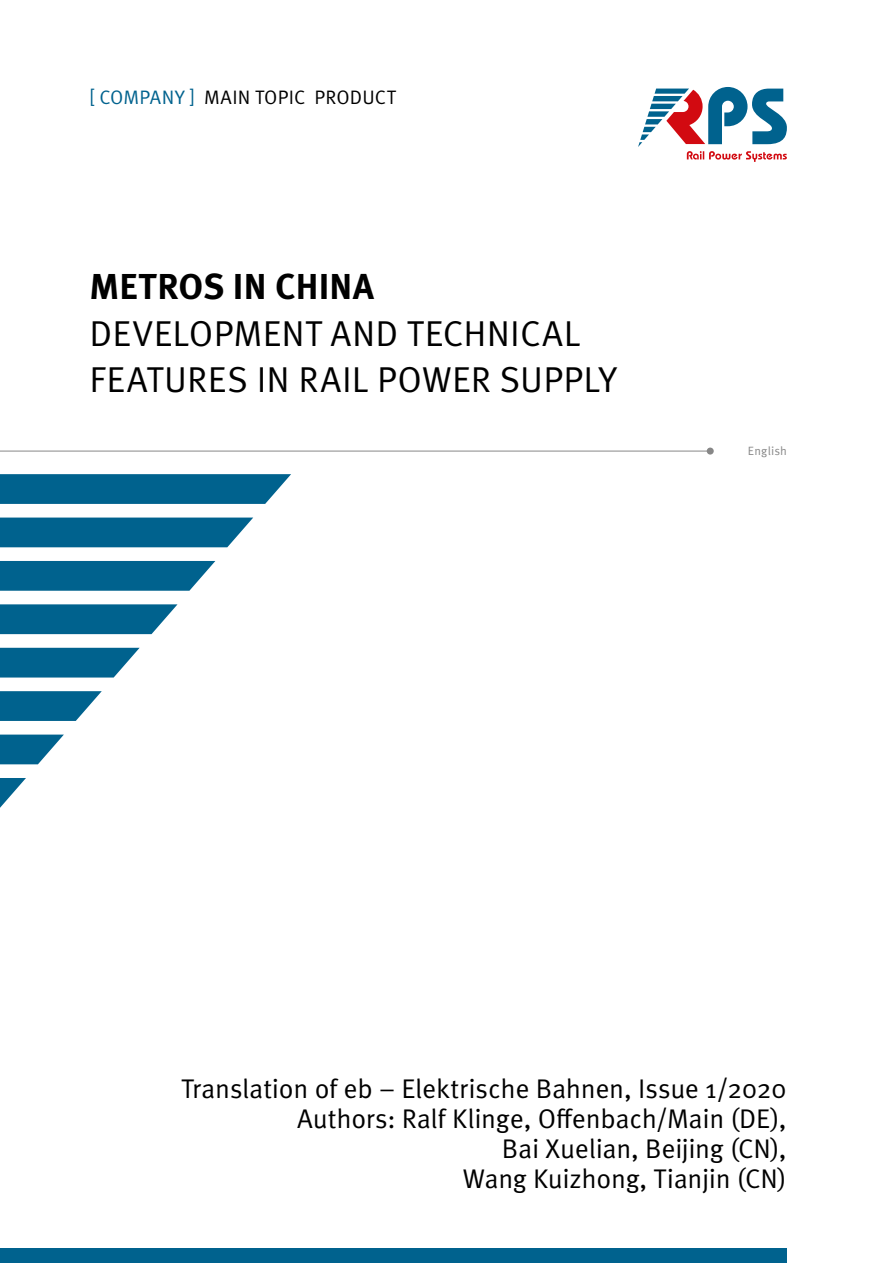
<style>
.page{position:relative;width:893px;height:1263px;background:#fff}
.page>*{position:absolute;margin:0;border:0;box-sizing:border-box;transform-origin:0 0}
.Head_Titel{font:36px/46.5px "Meta Pro";letter-spacing:.005em;color:#000}
.Head_Titel-2{font:700 36px "Meta Pro";letter-spacing:.005em;color:#000}
.Titel_Thema_18_pt{font:27px "Meta Pro";letter-spacing:-.01em;color:#000}
.t1{font:19.5px "Meta Pro";letter-spacing:.01em;color:#000}
.t2{font:12px "Meta Pro";letter-spacing:.01em;color:#878787}
.s1{color:#00628e}
</style>
<div class="page">
<svg style="left:638px;top:87px;width:149px;height:75px"></svg>
<div style="left:0;top:1248px;width:787px;height:15px;background:#00628e"></div>
<svg style="left:0;top:474px;width:291px;height:334px"></svg>
<hr style="left:0;top:451px;width:710px;height:1px;background:#878787">
<div style="left:707px;top:448px;width:7px;height:7px;background:#878787;border-radius:50%"></div>
<p class="t1" style="left:89px;top:85px;width:308px"><span class="s1">[ COMPANY ]</span> MAIN TOPIC PRODUCT</p>
<p class="Head_Titel-2" style="left:89px;top:264px;width:286px">METROS IN CHINA</p>
<p class="Head_Titel" style="left:89px;top:311px;width:529px">DEVELOPMENT AND TECHNICAL<br>FEATURES IN RAIL POWER SUPPLY</p>
<p class="t2" style="left:748px;top:443px;width:41px">English</p>
<p class="Titel_Thema_18_pt" style="left:181px;top:1072px;width:607px">Translation of eb – Elektrische Bahnen, Issue 1/2020</p>
<p class="Titel_Thema_18_pt" style="left:297px;top:1102px;width:491px">Authors: Ralf Klinge, Offenbach/Main (DE),</p>
<p class="Titel_Thema_18_pt" style="left:502px;top:1132px;width:286px">Bai Xuelian, Beijing (CN),</p>
<p class="Titel_Thema_18_pt" style="left:463px;top:1162px;width:325px">Wang Kuizhong, Tianjin (CN)</p>
</div>
